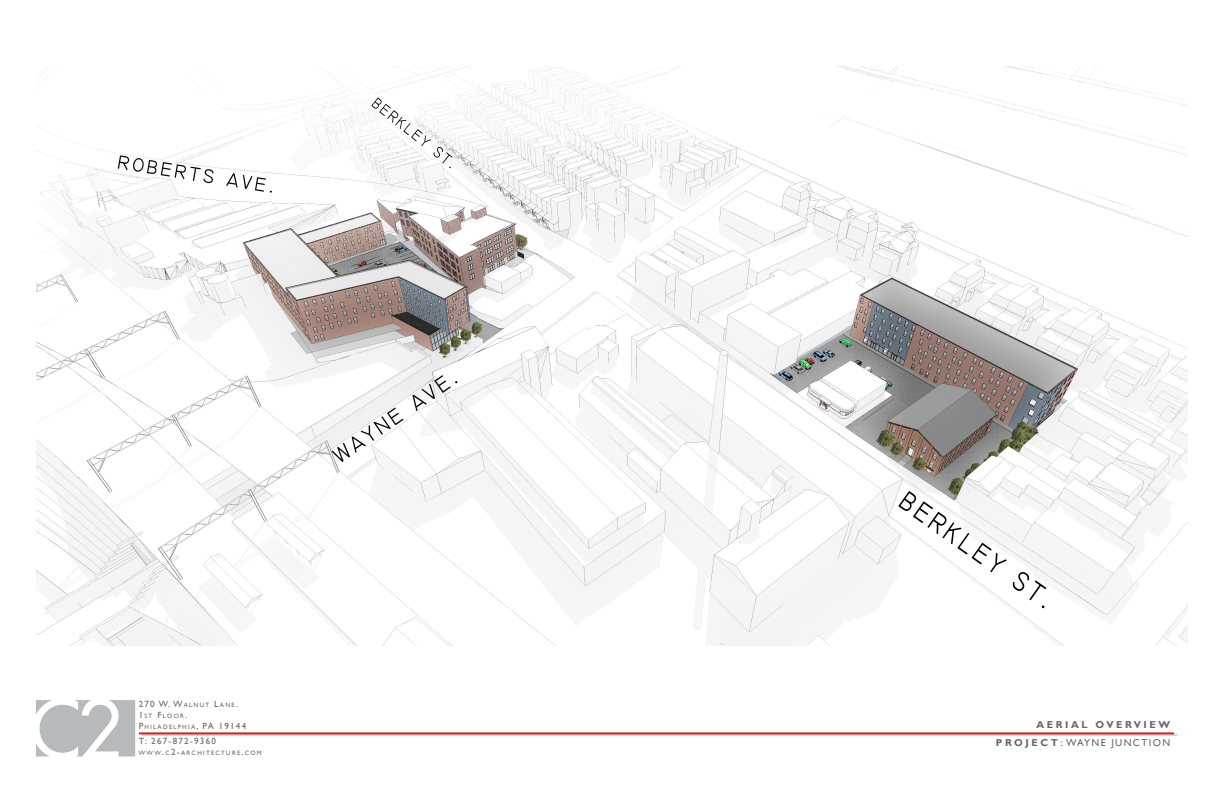
<style>
.page{position:relative;width:1224px;height:792px;background:#fff}
.page>*{position:absolute;margin:0;border:0;box-sizing:border-box;transform-origin:0 0}
.t1{font:10px "Gill Sans";letter-spacing:.14em;color:#67676a}
.t2{font:700 10px "Gill Sans";letter-spacing:.26em;color:#67676a}
.t3{font:9px "Gill Sans";letter-spacing:.14em;color:#67676a}
.t4{font:6.3px/10.8px "Gill Sans";letter-spacing:.2em;color:#67676a}
.s1{font-size:6.3px}
.s2{font-size:9px}
.s3{font-weight:700}
</style>
<div class="page">
<img style="left:36px;top:700px;width:100px;height:57px">
<hr style="left:141px;top:733px;width:1037px;height:4px;background:#231f20;opacity:.25">
<hr style="left:139px;top:732px;width:1035px;height:2px;background:#d1232a">
<img style="left:36px;top:66px;width:1152px;height:580px">
<h2 class="t3" style="left:139px;top:699px;width:61px">270 W. W<span class="s1">ALNUT</span></h2>
<p class="t4" style="left:214px;top:700px;width:25px"><span class="s2">L</span>ANE <span class="s2">.</span></p>
<p class="t4" style="left:139px;top:710px;width:109px"><span class="s2">1</span>ST <span class="s2">F</span>LOO R<span class="s2">.<br>P</span>HI LADELPHIA <span class="s2">, PA 19144</span></p>
<h2 class="t3" style="left:139px;top:736px;width:79px">T: 267-872-9360</h2>
<p class="t4" style="left:139px;top:748px;width:9px">WWW</p>
<p class="t4" style="left:162px;top:748px;width:47px"><span class="s2">.</span>C<span class="s2">2-</span>ARCHITECTU</p>
<p class="t4" style="left:232px;top:748px;width:31px">RE<span class="s2">.</span>CO M</p>
<p class="t2" style="left:1036px;top:719px;width:135px">AERIAL OVERVIEW</p>
<h1 class="t1" style="left:996px;top:737px;width:176px"><span class="s3">P RO J E C T</span> : WAYNE JUNCTION</h1>
</div>
